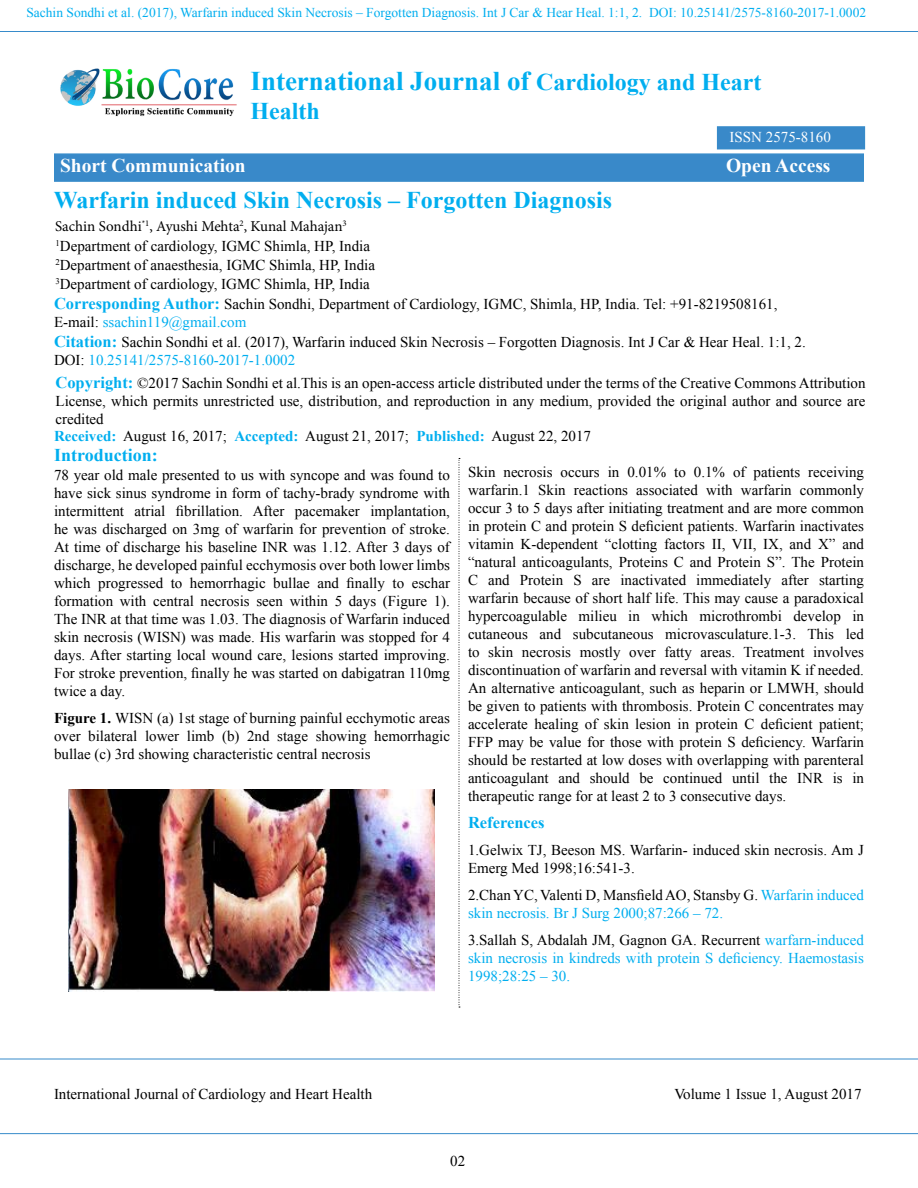
<style>
.page{position:relative;width:918px;height:1188px;background:#fff}
.page>*{position:absolute;margin:0;border:0;box-sizing:border-box;transform-origin:0 0}
.t1{font:700 27px "Times New Roman";color:#00aeef}
.t2{font:700 24px "Times New Roman";color:#00aeef}
.t3{font:700 19.5px "Times New Roman";color:#fff}
.t4{font:700 18px "Times New Roman";color:#00aeef}
.t5{font:700 16.5px "Times New Roman";color:#00aeef}
.t6{font:15px/18px "Times New Roman";color:#000}
.t7{font:15px/18px "Times New Roman";color:#00aeef}
.t8{font:15px "Minion Pro";letter-spacing:-.005em;color:#000}
.t9{font:15px "Times New Roman";color:#fff}
.t10{font:13.5px "Times New Roman";color:#00aeef}
.s1{font-size:24px}
.s2{font-weight:700;font-size:16.5px;color:#00aeef}
.s3{color:#00aeef}
.s4{font-weight:700;color:#00aeef}
.s5{font-weight:700}
.s6{color:#000}
</style>
<div class="page">
<hr style="left:0;top:31px;width:918px;height:1px;background:#378bca">
<hr style="left:0;top:1059px;width:918px;height:1px;background:#378bca">
<hr style="left:0;top:1133px;width:918px;height:1px;background:#378bca">
<div style="left:54px;top:153px;width:810px;height:29px;background:#3989c9;border:2px solid #378bca"></div>
<svg style="left:459px;top:458px;width:1px;height:550px"></svg>
<img style="left:69px;top:789px;width:366px;height:203px">
<div style="left:717px;top:126px;width:148px;height:23px;background:#3989c9;border:2px solid #378bca"></div>
<img style="left:60px;top:68px;width:177px;height:48px">
<p class="t10" style="left:26px;top:3px;width:841px">Sachin Sondhi et al. (2017), Warfarin induced Skin Necrosis – Forgotten Diagnosis. Int J Car &amp; Hear Heal. 1:1, 2. DOI: 10.25141/2575-8160-2017-1.0002</p>
<h1 class="t1" style="left:250px;top:63px;width:513px">International Journal of <span class="s1">Cardiology and Heart</span></h1>
<h2 class="t2" style="left:250px;top:94px;width:71px">Health</h2>
<p class="t9" style="left:730px;top:127px;width:103px">ISSN 2575-8160</p>
<h3 class="t3" style="left:60px;top:152px;width:187px">Short Communication</h3>
<h3 class="t3" style="left:726px;top:152px;width:106px">Open Access</h3>
<h2 class="t2" style="left:54px;top:183px;width:560px">Warfarin induced Skin Necrosis – Forgotten Diagnosis</h2>
<p class="t8" style="left:55px;top:216px;width:293px">Sachin Sondhi<sup>*1</sup>, Ayushi Mehta<sup>2</sup>, Kunal Mahajan<sup>3</sup></p>
<p class="t6" style="left:55px;top:236px;width:321px;line-height:19px"><sup>1</sup>Department of cardiology, IGMC Shimla, HP, India<br><sup>2</sup>Department of anaesthesia, IGMC Shimla, HP, India<br><sup>3</sup>Department of cardiology, IGMC Shimla, HP, India</p>
<p class="t6" style="left:54px;top:295px;width:725px"><span class="s2">Corresponding Author:</span> Sachin Sondhi, Department of Cardiology, IGMC, Shimla, HP, India. Tel: +91-8219508161,<br>E-mail: <span class="s3">ssachin119@gmail.com</span></p>
<p class="t6" style="left:54px;top:333px;width:753px"><span class="s2">Citation:</span> Sachin Sondhi et al. (2017), Warfarin induced Skin Necrosis – Forgotten Diagnosis. Int J Car &amp; Hear Heal. 1:1, 2.<br>DOI: <span class="s3">10.25141/2575-8160-2017-1.0002</span></p>
<p class="t6" style="left:56px;top:373px;width:812px;text-align:justify"><span class="s2">Copyright:</span> ©2017 Sachin Sondhi et al.This is an open-access article distributed under the terms of the Creative Commons Attribution License, which permits unrestricted use, distribution, and reproduction in any medium, provided the original author and source are credited</p>
<p class="t6" style="left:54px;top:427px;width:539px"><span class="s4">Received:</span> August 16, 2017; <span class="s4">Accepted:</span> August 21, 2017; <span class="s4">Published:</span> August 22, 2017</p>
<p class="t4" style="left:54px;top:443px;width:105px">Introduction:</p>
<p class="t6" style="left:54px;top:465px;width:398px;text-align:justify">78 year old male presented to us with syncope and was found to have sick sinus syndrome in form of tachy-brady syndrome with intermittent atrial fibrillation. After pacemaker implantation, he was discharged on 3mg of warfarin for prevention of stroke.<br>At time of discharge his baseline INR was 1.12. After 3 days of discharge, he developed painful ecchymosis over both lower limbs which progressed to hemorrhagic bullae and finally to eschar formation with central necrosis seen within 5 days (Figure 1).<br>The INR at that time was 1.03. The diagnosis of Warfarin induced skin necrosis (WISN) was made. His warfarin was stopped for 4 days. After starting local wound care, lesions started improving.<br>For stroke prevention, finally he was started on dabigatran 110mg twice a day.</p>
<p class="t6" style="left:54px;top:708px;width:398px;text-align:justify"><span class="s5">Figure 1.</span> WISN (a) 1st stage of burning painful ecchymotic areas over bilateral lower limb (b) 2nd stage showing hemorrhagic bullae (c) 3rd showing characteristic central necrosis</p>
<p class="t6" style="left:468px;top:462px;width:398px;text-align:justify">Skin necrosis occurs in 0.01% to 0.1% of patients receiving warfarin.1 Skin reactions associated with warfarin commonly occur 3 to 5 days after initiating treatment and are more common in protein C and protein S deficient patients. Warfarin inactivates vitamin K-dependent “clotting factors II, VII, IX, and X” and “natural anticoagulants, Proteins C and Protein S”. The Protein C and Protein S are inactivated immediately after starting warfarin because of short half life. This may cause a paradoxical hypercoagulable milieu in which microthrombi develop in cutaneous and subcutaneous microvasculature.1-3. This led to skin necrosis mostly over fatty areas. Treatment involves discontinuation of warfarin and reversal with vitamin K if needed.<br>An alternative anticoagulant, such as heparin or LMWH, should be given to patients with thrombosis. Protein C concentrates may accelerate healing of skin lesion in protein C deficient patient; FFP may be value for those with protein S deficiency. Warfarin should be restarted at low doses with overlapping with parenteral anticoagulant and should be continued until the INR is in therapeutic range for at least 2 to 3 consecutive days.</p>
<p class="t5" style="left:468px;top:811px;width:78px">References</p>
<p class="t6" style="left:468px;top:840px;width:398px">1.Gelwix TJ, Beeson MS. Warfarin- induced skin necrosis. Am J<br>Emerg Med 1998;16:541-3.</p>
<p class="t7" style="left:468px;top:885px;width:398px"><span class="s6">2.Chan YC, Valenti D, Mansfield AO, Stansby G.</span> Warfarin induced skin necrosis. Br J Surg 2000;87:266 – 72.</p>
<p class="t7" style="left:468px;top:930px;width:398px;text-align:justify"><span class="s6">3.Sallah S, Abdalah JM, Gagnon GA. Recurrent</span> warfarn-induced skin necrosis in kindreds with protein S deficiency. Haemostasis 1998;28:25 – 30.</p>
<p class="t6" style="left:54px;top:1085px;width:320px">International Journal of Cardiology and Heart Health</p>
<p class="t6" style="left:674px;top:1085px;width:189px">Volume 1 Issue 1, August 2017</p>
<p class="t6" style="left:450px;top:1152px;width:16px">02</p>
</div>
